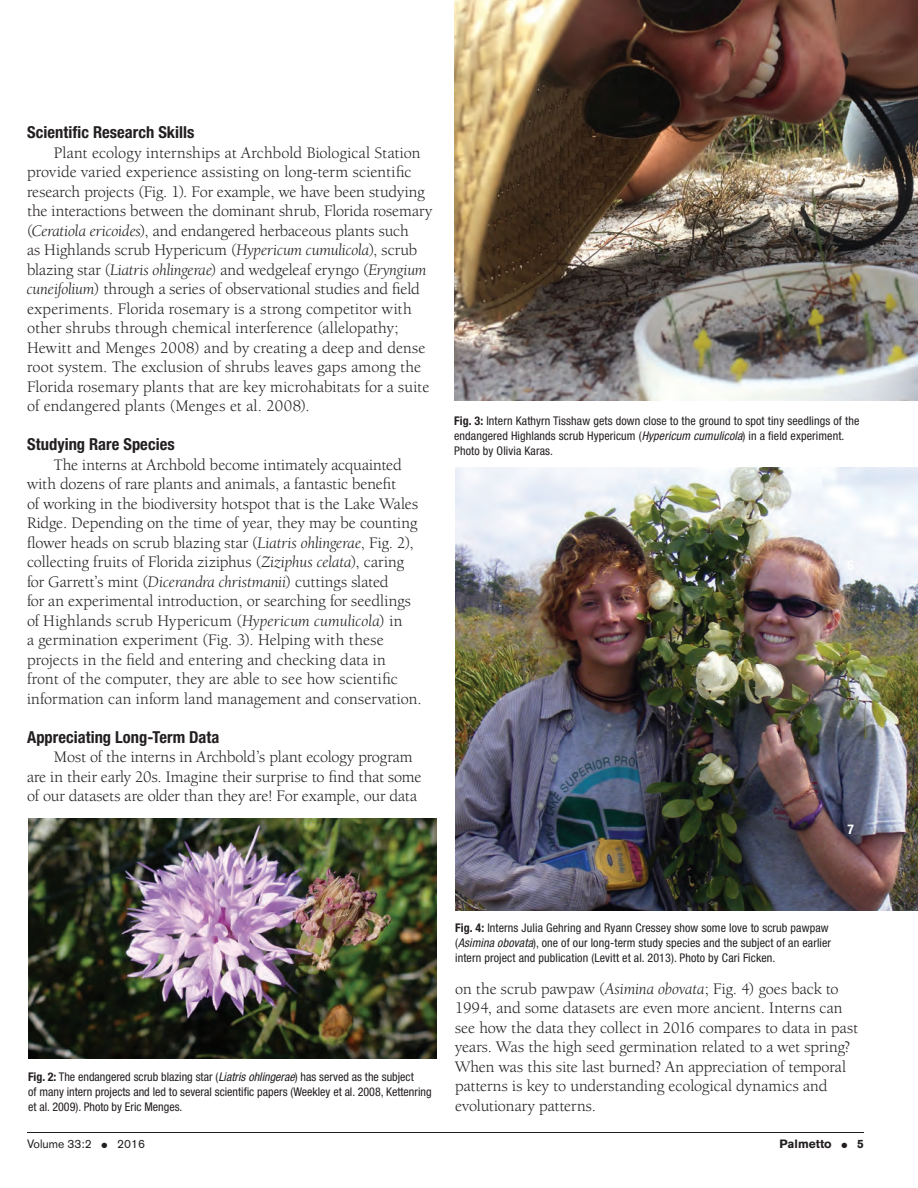
<style>
.page{position:relative;width:918px;height:1188px;background:#fff}
.page>*{position:absolute;margin:0;border:0;box-sizing:border-box;transform-origin:0 0}
.t1{font:16.5px/19.5px "Berkeley Oldstyle IT Cby BT";letter-spacing:.005em;color:#231f20}
.t2{font:700 condensed 16.5px "Helvetica Neue LT Std";letter-spacing:.005em;color:#231f20}
.t3{font:700 condensed 13.5px "Helvetica Neue LT Std";color:#fff}
.t4{font:condensed 12px/15px "Helvetica Neue LT Std";letter-spacing:.01em;color:#231f20}
.t5{font:12px "Akzidenz Grotesk BE";color:#231f20}
.t6{font:700 12px "Akzidenz Grotesk BE";color:#231f20}
.s1{font-style:italic}
.s2{font-weight:700}
</style>
<div class="page">
<hr style="left:27px;top:1132px;width:837px;height:1px;background:#231f20">
<img style="left:28px;top:818px;width:408px;height:240px">
<img style="left:454px;top:0;width:464px;height:400px">
<img style="left:455px;top:467px;width:463px;height:443px">
<p class="t2" style="left:27px;top:122px;width:169px">Scientific Research Skills</p>
<p class="t1" style="left:27px;top:143px;width:407px;text-indent:27px">Plant ecology internships at Archbold Biological Station provide varied experience assisting on long-term scientific research projects (Fig. 1). For example, we have been studying the interactions between the dominant shrub, Florida rosemary (<span class="s1">Ceratiola ericoides</span>), and endangered herbaceous plants such<br>as Highlands scrub Hypericum (<span class="s1">Hypericum cumulicola</span>), scrub blazing star (<span class="s1">Liatris ohlingerae</span>) and wedgeleaf eryngo (<span class="s1">Eryngium cuneifolium</span>) through a series of observational studies and field experiments. Florida rosemary is a strong competitor with other shrubs through chemical interference (allelopathy; Hewitt and Menges 2008) and by creating a deep and dense root system. The exclusion of shrubs leaves gaps among the Florida rosemary plants that are key microhabitats for a suite of endangered plants (Menges et al. 2008).</p>
<p class="t2" style="left:27px;top:434px;width:149px">Studying Rare Species</p>
<p class="t1" style="left:27px;top:455px;width:396px;text-indent:27px">The interns at Archbold become intimately acquainted with dozens of rare plants and animals, a fantastic benefit<br>of working in the biodiversity hotspot that is the Lake Wales Ridge. Depending on the time of year, they may be counting flower heads on scrub blazing star (<span class="s1">Liatris ohlingerae</span>, Fig. 2), collecting fruits of Florida ziziphus (<span class="s1">Ziziphus celata</span>), caring for Garrett’s mint (<span class="s1">Dicerandra christmanii</span>) cuttings slated<br>for an experimental introduction, or searching for seedlings of Highlands scrub Hypericum (<span class="s1">Hypericum cumulicola</span>) in<br>a germination experiment (Fig. 3). Helping with these projects in the field and entering and checking data in<br>front of the computer, they are able to see how scientific information can inform land management and conservation.</p>
<p class="t2" style="left:27px;top:727px;width:194px">Appreciating Long-Term Data</p>
<p class="t1" style="left:27px;top:747px;width:396px;text-indent:27px">Most of the interns in Archbold’s plant ecology program are in their early 20s. Imagine their surprise to find that some of our datasets are older than they are! For example, our data</p>
<p class="t4" style="left:454px;top:413px;width:407px"><span class="s2">Fig. 3:</span> Intern Kathyrn Tisshaw gets down close to the ground to spot tiny seedlings of the endangered Highlands scrub Hypericum (<span class="s1">Hypericum cumulicola</span>) in a field experiment.<br>Photo by Olivia Karas.</p>
<p class="t3" style="left:847px;top:821px;width:8px">7</p>
<p class="t4" style="left:28px;top:1069px;width:405px"><span class="s2">Fig. 2:</span> The endangered scrub blazing star (<span class="s1">Liatris ohlingerae</span>) has served as the subject<br>of many intern projects and led to several scientific papers (Weekley et al. 2008, Kettenring et al. 2009). Photo by Eric Menges.</p>
<p class="t4" style="left:455px;top:921px;width:378px"><span class="s2">Fig. 4:</span> Interns Julia Gehring and Ryann Cressey show some love to scrub pawpaw (<span class="s1">Asimina obovata</span>), one of our long-term study species and the subject of an earlier intern project and publication (Levitt et al. 2013). Photo by Cari Ficken.</p>
<p class="t1" style="left:455px;top:978px;width:404px">on the scrub pawpaw (<span class="s1">Asimina obovata</span>; Fig. 4) goes back to 1994, and some datasets are even more ancient. Interns can see how the data they collect in 2016 compares to data in past years. Was the high seed germination related to a wet spring?<br>When was this site last burned? An appreciation of temporal patterns is key to understanding ecological dynamics and evolutionary patterns.</p>
<p class="t5" style="left:27px;top:1136px;width:120px">Volume 33:2 ● 2016</p>
<p class="t6" style="left:780px;top:1137px;width:86px">Palmetto ● 5</p>
</div>
